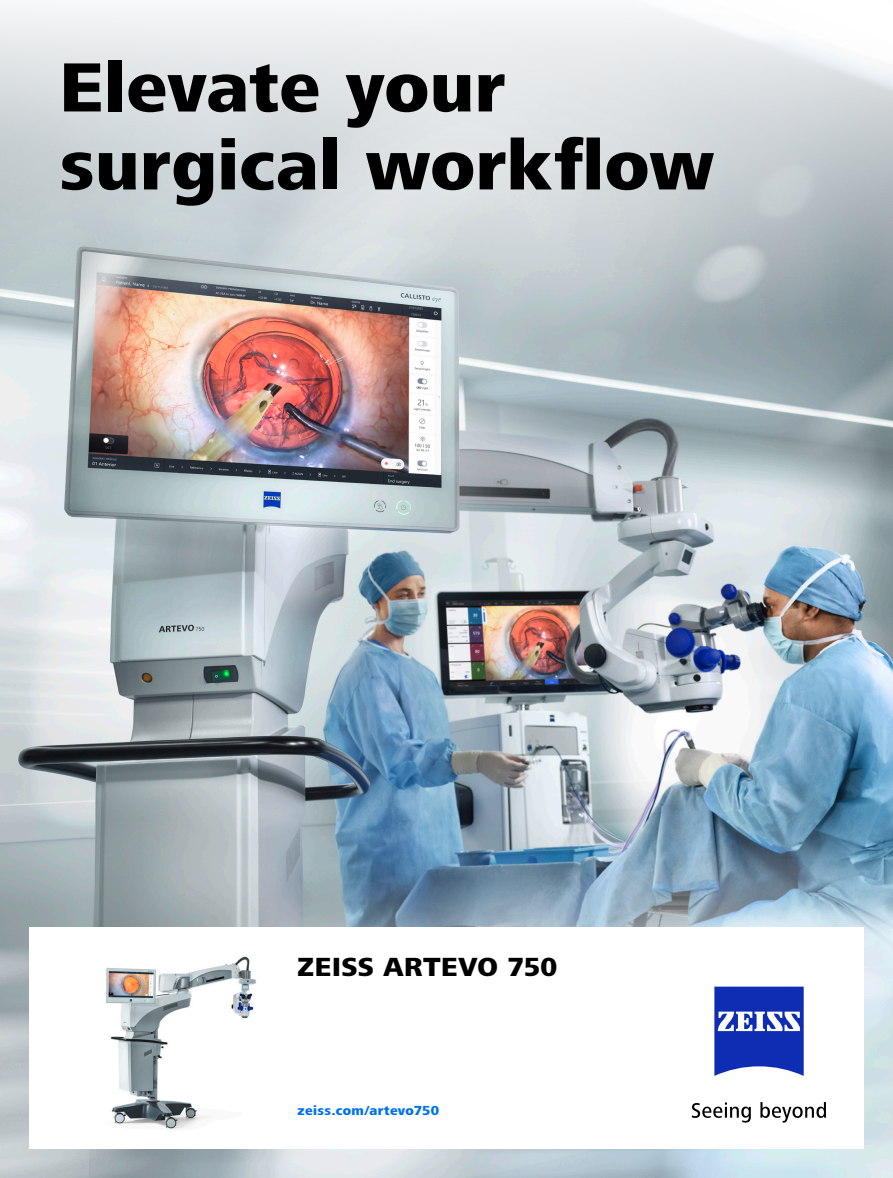
<style>
.page{position:relative;width:893px;height:1178px;background:#fff}
.page>*{position:absolute;margin:0;border:0;box-sizing:border-box;transform-origin:0 0}
.t1{font:800 72px/78px "ZEISS Frutiger Next W1 G";letter-spacing:.005em;color:#000}
.t2{font:800 27px "ZEISS Frutiger Next W1 G";letter-spacing:.02em;color:#000}
.t3{font:800 13.5px "ZEISS Frutiger Next W1 G";letter-spacing:.025em;color:#0072ef}
</style>
<div class="page">
<img style="left:0;top:327px;width:893px;height:749px">
<div style="left:30px;top:927px;width:833px;height:221px;background:#fff"></div>
<img style="left:106px;top:956px;width:150px;height:173px">
<svg style="left:0;top:8px;width:893px;height:319px;background:#d0d4d6"></svg>
<svg style="left:714px;top:986px;width:90px;height:90px"></svg>
<svg style="left:692px;top:1102px;width:59px;height:20px"></svg>
<svg style="left:760px;top:1102px;width:66px;height:20px"></svg>
<p class="t1" style="left:60px;top:45px;width:656px">Elevate your surgical workflow</p>
<p class="t2" style="left:298px;top:948px;width:261px">ZEISS ARTEVO 750</p>
<p class="t3" style="left:298px;top:1101px;width:143px">zeiss.com/artevo750</p>
</div>
